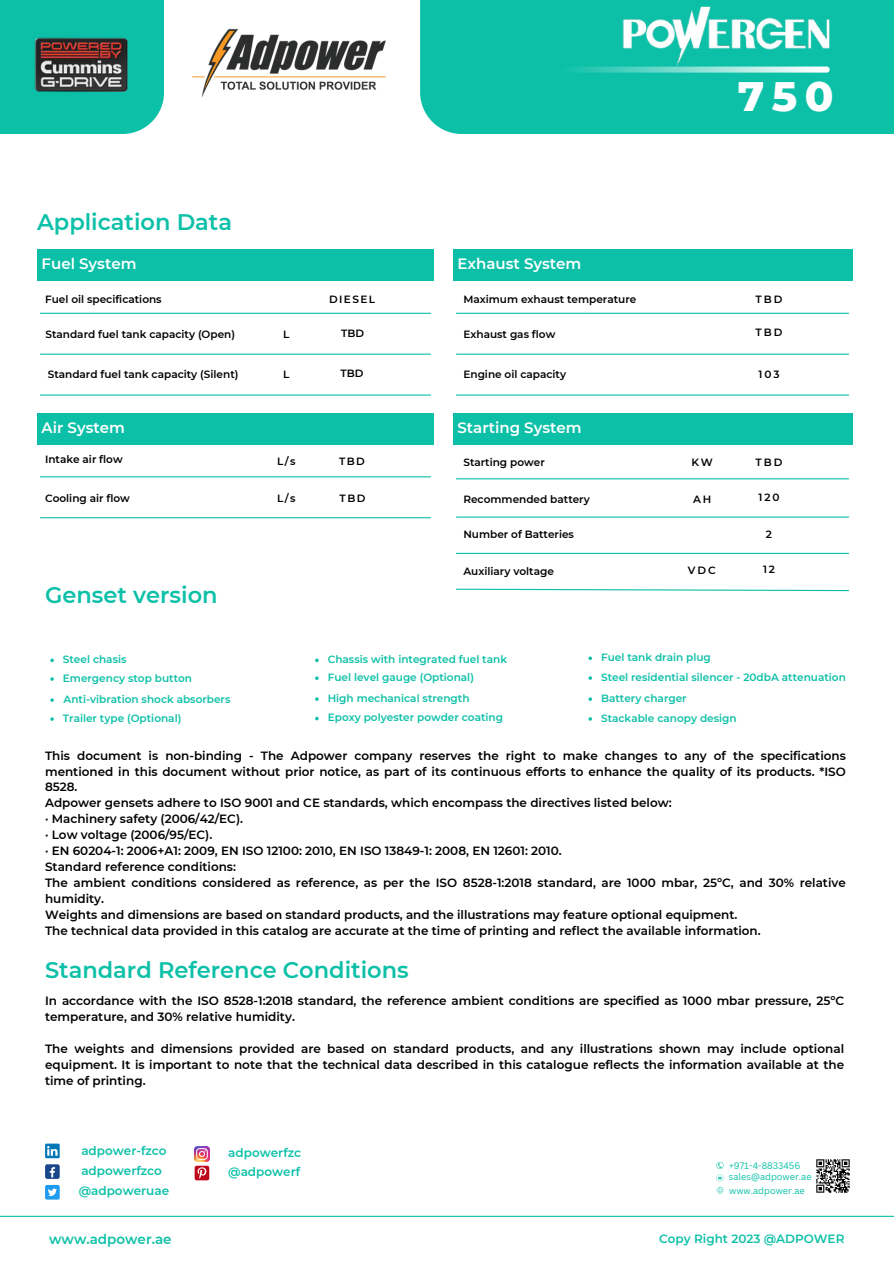
<style>
.page{position:relative;width:894px;height:1264px;background:#fff}
.page>*{position:absolute;margin:0;border:0;box-sizing:border-box;transform-origin:0 0}
.t1{font:800 42px "Montserrat";color:#fff}
.t2{font:600 22.5px "Montserrat";color:#0cc0a8}
.t3{font:600 15px "Montserrat";color:#fff}
.t4{font:600 13.5px "Montserrat";color:#0cc0a8}
.t5{font:600 12px/15.9px "Montserrat";color:#000}
.t6{font:600 12px "Montserrat";color:#0cc0a8}
.t7{font:600 10.5px "Montserrat";color:#000}
.t8{font:600 10.5px "Montserrat";color:#0cc0a8}
.t9{font:9.15px/13.2px "Canva Sans";color:#0cc0a8}
</style>
<div class="page">
<hr style="left:40px;top:313px;width:391px;height:1px;background:#0cc0a8">
<hr style="left:40px;top:353px;width:391px;height:2px;background:#0cc0a8">
<hr style="left:40px;top:394px;width:391px;height:1px;background:#0cc0a8">
<hr style="left:40px;top:476px;width:391px;height:1px;background:#0cc0a8">
<hr style="left:40px;top:517px;width:391px;height:1px;background:#0cc0a8">
<div style="left:37px;top:249px;width:397px;height:32px;background:#0cc0a8"></div>
<div style="left:37px;top:412px;width:397px;height:32px;background:#0cc0a8"></div>
<div style="left:453px;top:249px;width:398px;height:32px;background:#0cc0a8"></div>
<div style="left:453px;top:412px;width:398px;height:32px;background:#0cc0a8"></div>
<hr style="left:456px;top:313px;width:392px;height:1px;background:#0cc0a8">
<hr style="left:456px;top:353px;width:392px;height:2px;background:#0cc0a8">
<hr style="left:456px;top:394px;width:392px;height:1px;background:#0cc0a8">
<hr style="left:456px;top:478px;width:392px;height:1px;background:#0cc0a8">
<hr style="left:0;top:1215px;width:893px;height:1px;background:#0cc0a8">
<hr style="left:456px;top:553px;width:392px;height:1px;background:#0cc0a8">
<hr style="left:456px;top:516px;width:392px;height:1px;background:#0cc0a8">
<svg style="left:456px;top:588px;width:393px;height:3px"></svg>
<img style="left:192px;top:28px;width:194px;height:69px">
<svg style="left:45px;top:1143px;width:15px;height:15px"></svg>
<div style="left:45px;top:1164px;width:15px;height:14px;background:#1a4789;border-radius:2px"></div>
<svg style="left:50px;top:1167px;width:5px;height:10px"></svg>
<div style="left:45px;top:1184px;width:15px;height:15px;background:#1d9bf0;border-radius:2px"></div>
<svg style="left:48px;top:1188px;width:9px;height:7px"></svg>
<img style="left:194px;top:1146px;width:15px;height:15px">
<svg style="left:194px;top:1165px;width:15px;height:15px"></svg>
<img style="left:816px;top:1159px;width:34px;height:34px">
<svg style="left:716px;top:1162px;width:7px;height:6px"></svg>
<svg style="left:716px;top:1174px;width:7px;height:19px"></svg>
<div style="left:0;top:0;width:163px;height:134px;background:#0cc0a8"></div>
<img style="left:35px;top:37px;width:93px;height:55px">
<svg style="left:50px;top:658px;width:4px;height:4px"></svg>
<svg style="left:588px;top:656px;width:4px;height:4px"></svg>
<svg style="left:50px;top:677px;width:4px;height:3px"></svg>
<svg style="left:315px;top:676px;width:3px;height:4px"></svg>
<svg style="left:50px;top:717px;width:4px;height:3px"></svg>
<svg style="left:50px;top:698px;width:4px;height:4px"></svg>
<svg style="left:588px;top:697px;width:4px;height:4px"></svg>
<div style="left:420px;top:0;width:473px;height:134px;background:#0cc0a8"></div>
<svg style="left:562px;top:67px;width:267px;height:6px;background:#80ded1"></svg>
<img style="left:616px;top:6px;width:214px;height:61px">
<p class="t1" style="left:737px;top:70px;width:97px">750</p>
<p class="t2" style="left:37px;top:208px;width:196px">Application Data</p>
<p class="t3" style="left:42px;top:255px;width:96px">Fuel System</p>
<p class="t3" style="left:457px;top:255px;width:125px">Exhaust System</p>
<p class="t7" style="left:45px;top:292px;width:118px">Fuel oil specifications</p>
<p class="t7" style="left:45px;top:328px;width:191px">Standard fuel tank capacity (Open)</p>
<p class="t7" style="left:48px;top:367px;width:192px">Standard fuel tank capacity (Silent)</p>
<p class="t7" style="left:283px;top:327px;width:8px">L</p>
<p class="t7" style="left:463px;top:292px;width:174px">Maximum exhaust temperature</p>
<p class="t7" style="left:329px;top:292px;width:47px">DIESEL</p>
<p class="t7" style="left:755px;top:292px;width:28px">TBD</p>
<h6 class="t7" style="left:341px;top:327px;width:24px">TBD</h6>
<p class="t7" style="left:755px;top:326px;width:28px">TBD</p>
<h1 class="t7" style="left:463px;top:327px;width:93px">Exhaust gas flow</h1>
<p class="t7" style="left:283px;top:367px;width:8px">L</p>
<h6 class="t7" style="left:340px;top:366px;width:24px">TBD</h6>
<h4 class="t7" style="left:463px;top:367px;width:104px">Engine oil capacity</h4>
<h6 class="t7" style="left:758px;top:367px;width:22px">103</h6>
<p class="t3" style="left:42px;top:418px;width:85px">Air System</p>
<p class="t3" style="left:457px;top:418px;width:125px">Starting System</p>
<p class="t7" style="left:45px;top:453px;width:79px">Intake air flow</p>
<p class="t7" style="left:277px;top:454px;width:20px">L/s</p>
<p class="t7" style="left:339px;top:454px;width:27px">TBD</p>
<p class="t7" style="left:463px;top:456px;width:83px">Starting power</p>
<p class="t7" style="left:691px;top:456px;width:23px">KW</p>
<h6 class="t7" style="left:755px;top:456px;width:28px">TBD</h6>
<h6 class="t7" style="left:45px;top:491px;width:86px">Cooling air flow</h6>
<h4 class="t7" style="left:277px;top:491px;width:20px">L/s</h4>
<p class="t7" style="left:339px;top:491px;width:27px">TBD</p>
<h3 class="t7" style="left:463px;top:493px;width:128px">Recommended battery</h3>
<p class="t7" style="left:692px;top:492px;width:20px">AH</p>
<p class="t7" style="left:758px;top:491px;width:22px">120</p>
<h4 class="t7" style="left:463px;top:527px;width:112px">Number of Batteries</h4>
<p class="t7" style="left:463px;top:565px;width:92px">Auxiliary voltage</p>
<p class="t7" style="left:687px;top:563px;width:29px">VDC</p>
<p class="t7" style="left:765px;top:528px;width:8px">2</p>
<p class="t7" style="left:762px;top:563px;width:14px">12</p>
<p class="t2" style="left:45px;top:581px;width:174px">Genset version</p>
<h4 class="t8" style="left:63px;top:653px;width:65px">Steel chasis</h4>
<p class="t8" style="left:327px;top:653px;width:181px">Chassis with integrated fuel tank</p>
<h6 class="t8" style="left:601px;top:650px;width:111px">Fuel tank drain plug</h6>
<h6 class="t8" style="left:63px;top:671px;width:131px">Emergency stop button</h6>
<p class="t8" style="left:327px;top:670px;width:148px">Fuel level gauge (Optional)</p>
<p class="t8" style="left:601px;top:670px;width:246px">Steel residential silencer - 20dbA attenuation</p>
<p class="t8" style="left:63px;top:711px;width:120px">Trailer type (Optional)</p>
<h6 class="t8" style="left:327px;top:711px;width:177px">Epoxy polyester powder coating</h6>
<p class="t8" style="left:601px;top:711px;width:137px">Stackable canopy design</p>
<h3 class="t8" style="left:63px;top:692px;width:168px">Anti-vibration shock absorbers</h3>
<p class="t8" style="left:327px;top:691px;width:143px">High mechanical strength</p>
<h6 class="t8" style="left:601px;top:691px;width:87px">Battery charger</h6>
<p class="t5" style="left:45px;top:747px;width:802px">This document is non-binding - The Adpower company reserves the right to make changes to any of the specifications mentioned in this document without prior notice, as part of its continuous efforts to enhance the quality of its products. *ISO 8528.<br>Adpower gensets adhere to ISO 9001 and CE standards, which encompass the directives listed below:<br>· Machinery safety (2006/42/EC).<br>· Low voltage (2006/95/EC).<br>· EN 60204-1: 2006+A1: 2009, EN ISO 12100: 2010, EN ISO 13849-1: 2008, EN 12601: 2010.<br>Standard reference conditions:<br>The ambient conditions considered as reference, as per the ISO 8528-1:2018 standard, are 1000 mbar, 25ºC, and 30% relative humidity.<br>Weights and dimensions are based on standard products, and the illustrations may feature optional equipment.<br>The technical data provided in this catalog are accurate at the time of printing and reflect the available information.</p>
<p class="t2" style="left:45px;top:956px;width:365px">Standard Reference Conditions</p>
<p class="t5" style="left:45px;top:992px;width:800px">In accordance with the ISO 8528-1:2018 standard, the reference ambient conditions are specified as 1000 mbar pressure, 25ºC temperature, and 30% relative humidity.</p>
<p class="t5" style="left:45px;top:1040px;width:800px;text-align:justify">The weights and dimensions provided are based on standard products, and any illustrations shown may include optional equipment. It is important to note that the technical data described in this catalogue reflects the information available at the time of printing.</p>
<p class="t6" style="left:81px;top:1143px;width:87px">adpower-fzco</p>
<p class="t6" style="left:228px;top:1145px;width:74px">adpowerfzc</p>
<p class="t6" style="left:228px;top:1164px;width:73px">@adpowerf</p>
<h6 class="t6" style="left:81px;top:1163px;width:82px">adpowerfzco</h6>
<p class="t6" style="left:79px;top:1183px;width:92px">@adpoweruae</p>
<h1 class="t9" style="left:729px;top:1158px;width:73px">+971-4-8833456</h1>
<p class="t9" style="left:728px;top:1170px;width:84px">sales@adpower.ae www.adpower.ae</p>
<h6 class="t4" style="left:49px;top:1230px;width:124px">www.adpower.ae</h6>
<p class="t6" style="left:659px;top:1231px;width:187px">Copy Right 2023 @ADPOWER</p>
</div>
